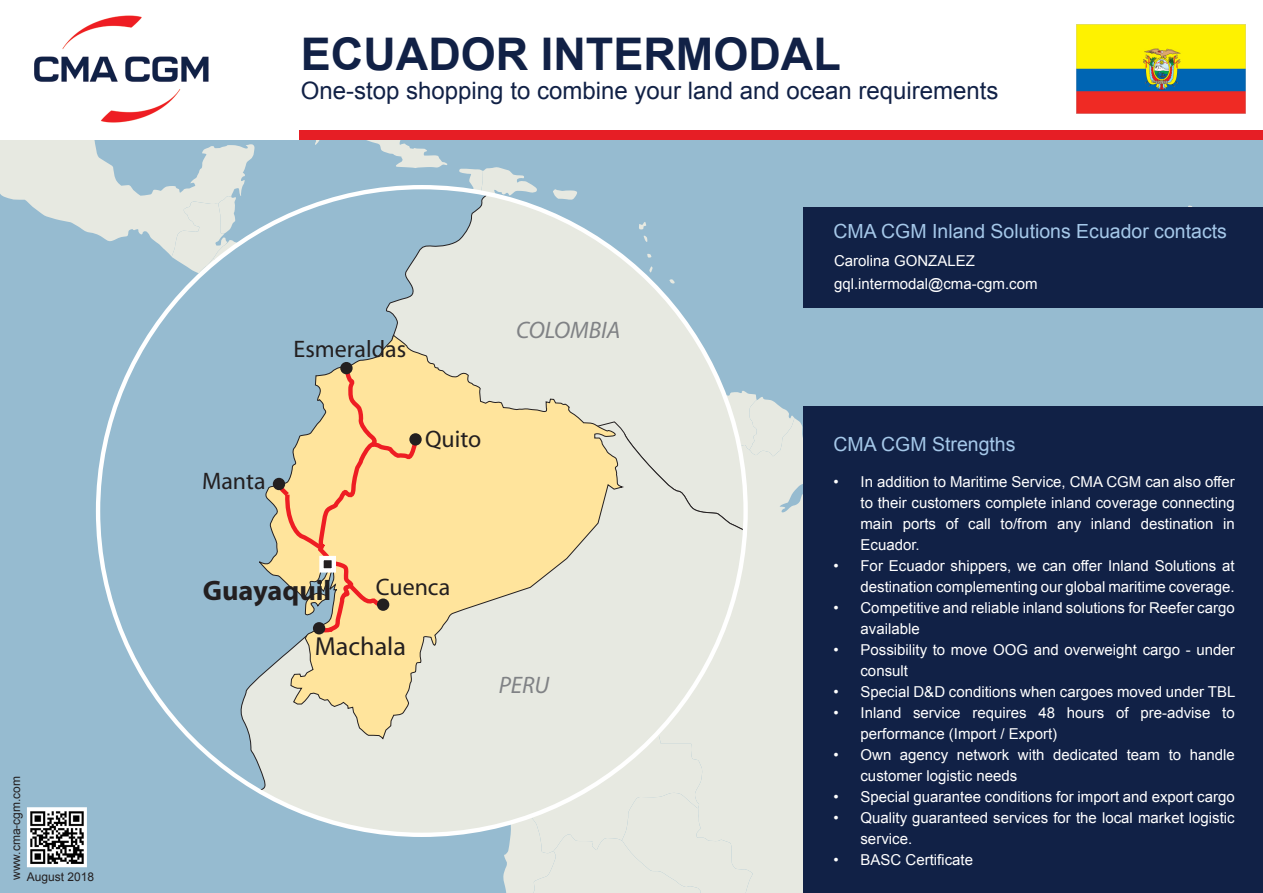
<style>
.page{position:relative;width:1263px;height:893px;background:#96bbd0}
.page>*{position:absolute;margin:0;border:0;box-sizing:border-box;transform-origin:0 0}
.t1{font:700 45px "Arial";color:#112146}
.t2{font:700 28.35px "Myriad";color:#231f20}
.t3{font:26.1px "Myriad";color:#231f20}
.t4{font:24px "Arial";color:#112146}
.t5{font:24px "Myriad";color:#231f20}
.t6{font:italic 24px "Myriad";color:#808285}
.t7{font:19.5px "Arial";color:#a5c8e9}
.t8{font:15px/21px "Arial";color:#fff}
.t9{font:12px "Arial";color:#231f20}
</style>
<div class="page">
<svg style="left:0;top:140px;width:172px;height:95px;fill:#e7e9e1"></svg>
<svg style="left:98px;top:187px;width:74px;height:533px"></svg>
<svg style="left:172px;top:140px;width:622px;height:753px"></svg>
<div style="left:313px;top:622px;width:12px;height:12px;background:#231f20;border-radius:50%"></div>
<div style="left:804px;top:406px;width:459px;height:487px;background:#112146"></div>
<div style="left:804px;top:207px;width:459px;height:100px;background:#112146"></div>
<img style="left:27px;top:807px;width:60px;height:60px">
<div style="left:0;top:0;width:1263px;height:140px;background:#fff"></div>
<img style="left:34px;top:15px;width:175px;height:108px">
<div style="left:300px;top:130px;width:963px;height:10px;background:#e61e25"></div>
<img style="left:1076px;top:25px;width:170px;height:88px">
<p class="t9" style="left:8px;top:880px;width:106px;rotate:-90deg">www.cma-cgm.com</p>
<p class="t9" style="left:27px;top:869px;width:69px">August 2018</p>
<p class="t1" style="left:301px;top:25px;width:541px">ECUADOR INTERMODAL</p>
<p class="t4" style="left:301px;top:75px;width:699px">One-stop shopping to combine your land and ocean requirements</p>
<p class="t7" style="left:833px;top:218px;width:395px">CMA CGM Inland Solutions Ecuador contacts</p>
<p class="t5" style="left:202px;top:469px;width:65px">Manta</p>
<p class="t5" style="left:294px;top:337px;width:114px">Esmeraldas</p>
<p class="t5" style="left:425px;top:427px;width:58px">Quito</p>
<p class="t6" style="left:516px;top:318px;width:106px">COLOMBIA</p>
<p class="t2" style="left:203px;top:575px;width:130px">Guayaquil</p>
<p class="t5" style="left:376px;top:575px;width:76px">Cuenca</p>
<p class="t3" style="left:315px;top:633px;width:93px">Machala</p>
<p class="t6" style="left:499px;top:673px;width:52px">PERU</p>
<p class="t8" style="left:834px;top:251px;width:142px">Carolina GONZALEZ</p>
<p class="t8" style="left:834px;top:273px;width:205px">gql.intermodal@cma-cgm.com</p>
<p class="t7" style="left:833px;top:432px;width:184px">CMA CGM Strengths</p>
<p class="t8" style="left:860px;top:472px;width:376px;text-align:justify;text-indent:-27px">• In addition to Maritime Service, CMA CGM can also offer to their customers complete inland coverage connecting main ports of call to/from any inland destination in Ecuador.</p>
<p class="t8" style="left:833px;top:556px;width:403px;text-align:right">• For Ecuador shippers, we can offer Inland Solutions at destination complementing our global maritime coverage.</p>
<p class="t8" style="left:860px;top:598px;width:376px;text-indent:-27px">• Competitive and reliable inland solutions for Reefer cargo available</p>
<p class="t8" style="left:860px;top:640px;width:376px;text-indent:-27px">• Possibility to move OOG and overweight cargo - under consult</p>
<p class="t8" style="left:833px;top:682px;width:403px">• Special D&amp;D conditions when cargoes moved under TBL</p>
<p class="t8" style="left:860px;top:703px;width:376px;text-indent:-27px">• Inland service requires 48 hours of pre-advise to performance (Import / Export)</p>
<p class="t8" style="left:860px;top:745px;width:376px;text-indent:-27px">• Own agency network with dedicated team to handle customer logistic needs</p>
<p class="t8" style="left:833px;top:787px;width:403px">• Special guarantee conditions for import and export cargo</p>
<p class="t8" style="left:860px;top:808px;width:376px;text-indent:-27px">• Quality guaranteed services for the local market logistic service.</p>
<p class="t8" style="left:833px;top:850px;width:141px">• BASC Certificate</p>
</div>
